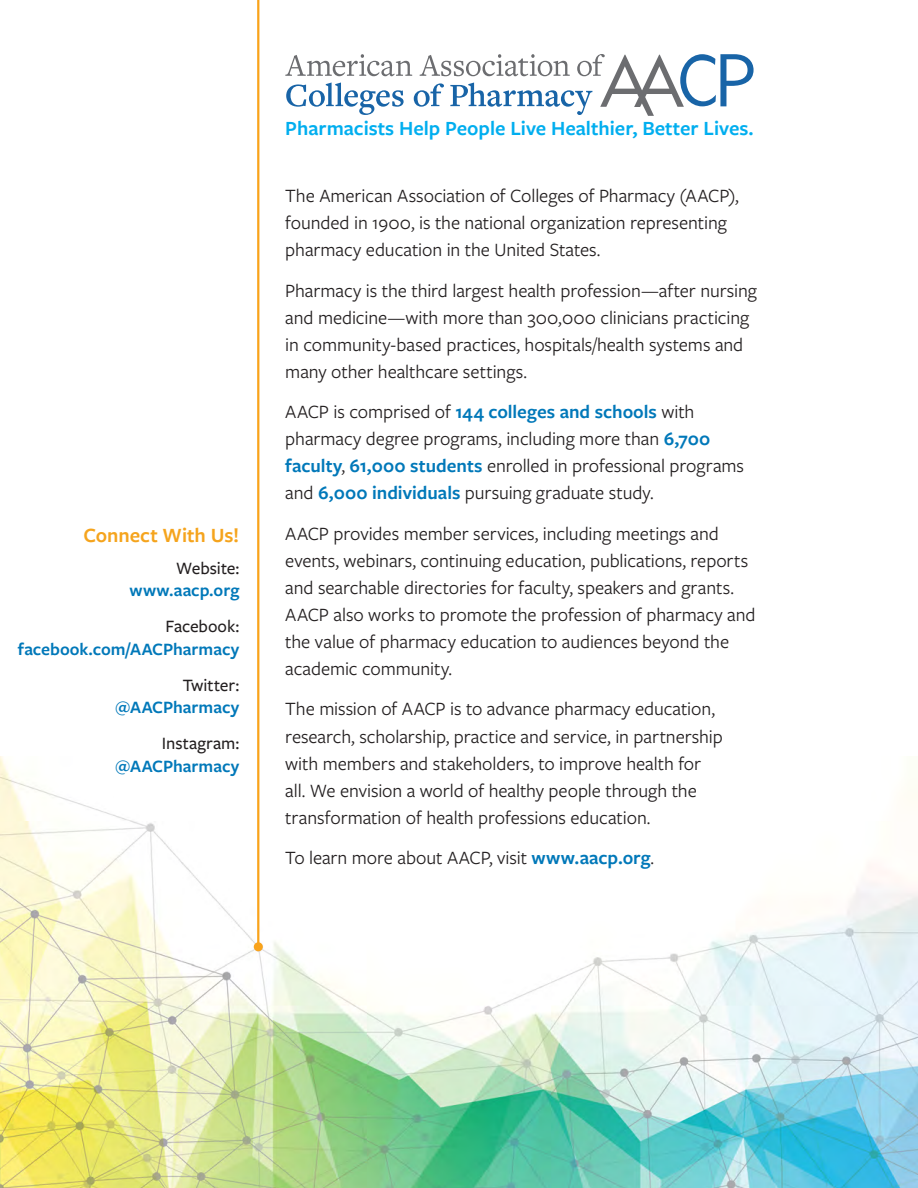
<style>
.page{position:relative;width:918px;height:1188px;background:#fff}
.page>*{position:absolute;margin:0;border:0;box-sizing:border-box;transform-origin:0 0}
.body_copy{font:600 21px "Freight Sans Pro";letter-spacing:-.005em;color:#f5a41d}
.t1{font:600 20.85px "Freight Sans Pro";color:#00aeef}
.body_copy-2{font:19.5px/27px "Freight Sans Pro";letter-spacing:-.005em;color:#231f20}
.body_copy-3{font:600 18px/22.5px "Freight Sans Pro";color:#0078b9;text-align:right}
.s1{font-weight:500;color:#231f20}
.s2{font-weight:600;color:#0078b9}
</style>
<div class="page">
<img style="left:0;top:756px;width:918px;height:432px">
<svg style="left:285px;top:54px;width:469px;height:62px"></svg>
<hr style="left:257px;top:0;width:2px;height:947px;background:#f9a31b">
<div style="left:254px;top:942px;width:9px;height:9px;background:#f9a31b;border-radius:50%"></div>
<p class="body_copy" style="left:83px;top:521px;width:158px">Connect With Us!</p>
<p class="body_copy-3" style="left:129px;top:556px;width:111px"><span class="s1">Website: </span>www.aacp.org</p>
<p class="body_copy-3" style="left:18px;top:614px;width:223px"><span class="s1">Facebook: </span>facebook.com/AACPharmacy</p>
<p class="body_copy-3" style="left:115px;top:673px;width:126px"><span class="s1">Twitter: </span>@AACPharmacy</p>
<p class="body_copy-3" style="left:115px;top:731px;width:126px"><span class="s1">Instagram: </span>@AACPharmacy</p>
<p class="t1" style="left:285px;top:114px;width:470px">Pharmacists Help People Live Healthier, Better Lives.</p>
<p class="body_copy-2" style="left:285px;top:182px;width:455px">The American Association of Colleges of Pharmacy (AACP), founded in 1900, is the national organization representing pharmacy education in the United States.</p>
<p class="body_copy-2" style="left:285px;top:276px;width:473px">Pharmacy is the third largest health profession—after nursing and medicine—with more than 300,000 clinicians practicing in community-based practices, hospitals/health systems and many other healthcare settings.</p>
<p class="body_copy-2" style="left:285px;top:398px;width:460px">AACP is comprised of <span class="s2">144 colleges and schools</span> with pharmacy degree programs, including more than <span class="s2">6,700 faculty</span>, <span class="s2">61,000 students</span> enrolled in professional programs and <span class="s2">6,000 individuals</span> pursuing graduate study.</p>
<p class="body_copy-2" style="left:285px;top:519px;width:472px">AACP provides member services, including meetings and events, webinars, continuing education, publications, reports and searchable directories for faculty, speakers and grants.<br>AACP also works to promote the profession of pharmacy and the value of pharmacy education to audiences beyond the academic community.</p>
<p class="body_copy-2" style="left:285px;top:695px;width:439px">The mission of AACP is to advance pharmacy education, research, scholarship, practice and service, in partnership with members and stakeholders, to improve health for all. We envision a world of healthy people through the transformation of health professions education.</p>
<p class="body_copy-2" style="left:285px;top:843px;width:370px">To learn more about AACP, visit <span class="s2">www.aacp.org</span>.</p>
</div>
